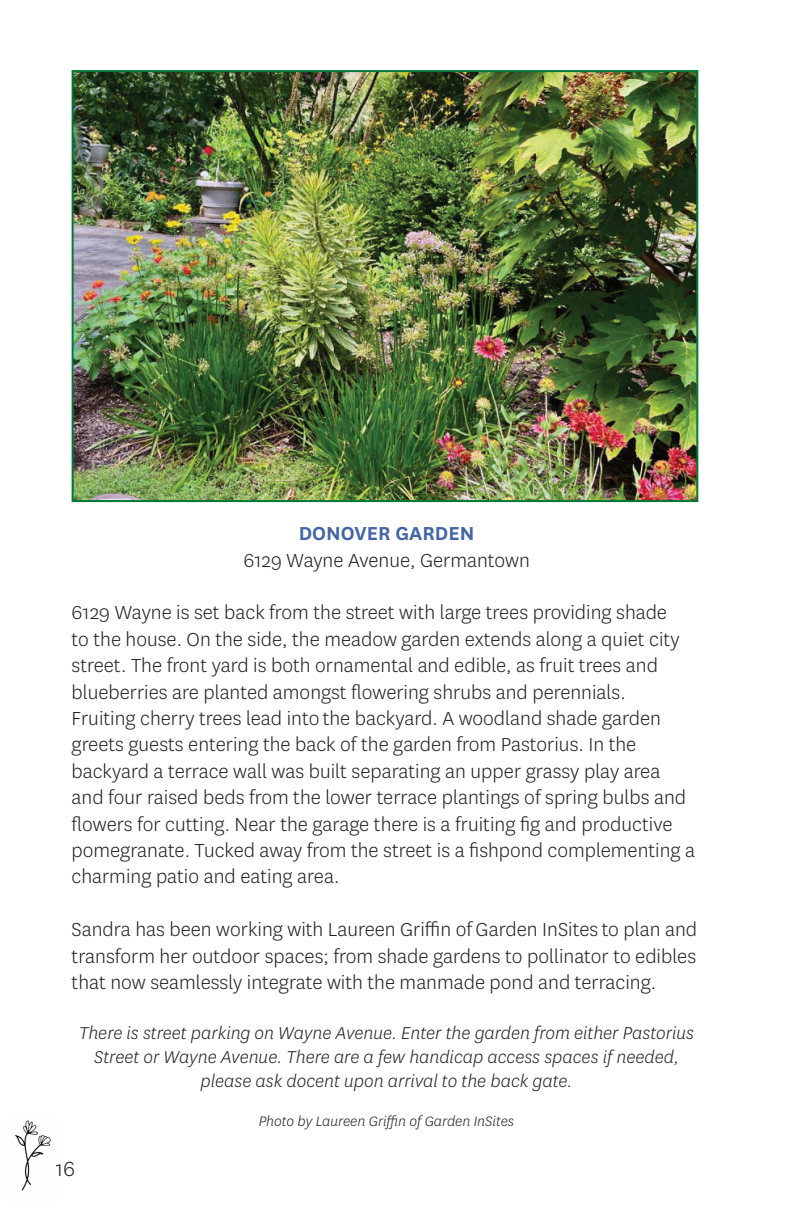
<style>
.page{position:relative;width:792px;height:1224px;background:#fff}
.page>*{position:absolute;margin:0;border:0;box-sizing:border-box;transform-origin:0 0}
.t1{font:300 24px "National";color:#231f20}
.t2{font:300 22px/26.4px "National";color:#231f20}
.t3{font:600 22px "National";color:#4364a6}
.t4{font:italic 300 20px/24px "National";color:#231f20;text-align:center}
.t5{font:italic 300 16px "National";color:#231f20}
</style>
<div class="page">
<img style="left:14px;top:1120px;width:37px;height:71px">
<img style="left:75px;top:73px;width:620px;height:426px">
<div style="left:72px;top:70px;width:626px;height:432px;border:2px solid #007836"></div>
<p class="t3" style="left:299px;top:518px;width:177px">DONOVER GARDEN</p>
<p class="t2" style="left:243px;top:546px;width:288px">6129 Wayne Avenue, Germantown</p>
<p class="t2" style="left:72px;top:599px;width:609px">6129 Wayne is set back from the street with large trees providing shade to the house. On the side, the meadow garden extends along a quiet city street. The front yard is both ornamental and edible, as fruit trees and blueberries are planted amongst flowering shrubs and perennials.</p>
<p class="t2" style="left:72px;top:704px;width:625px">Fruiting cherry trees lead into the backyard. A woodland shade garden greets guests entering the back of the garden from Pastorius. In the backyard a terrace wall was built separating an upper grassy play area and four raised beds from the lower terrace plantings of spring bulbs and flowers for cutting. Near the garage there is a fruiting fig and productive pomegranate. Tucked away from the street is a fishpond complementing a charming patio and eating area.</p>
<p class="t2" style="left:72px;top:916px;width:627px;text-align:justify">Sandra has been working with Laureen Griffin of Garden InSites to plan and transform her outdoor spaces; from shade gardens to pollinator to edibles that now seamlessly integrate with the manmade pond and terracing.</p>
<p class="t4" style="left:79px;top:1021px;width:617px">There is street parking on Wayne Avenue. Enter the garden from either Pastorius<br>Street or Wayne Avenue. There are a few handicap access spaces if needed, please ask docent upon arrival to the back gate.</p>
<p class="t5" style="left:259px;top:1111px;width:257px">Photo by Laureen Griffin of Garden InSites</p>
<p class="t1" style="left:48px;top:1154px;width:29px">116</p>
</div>
